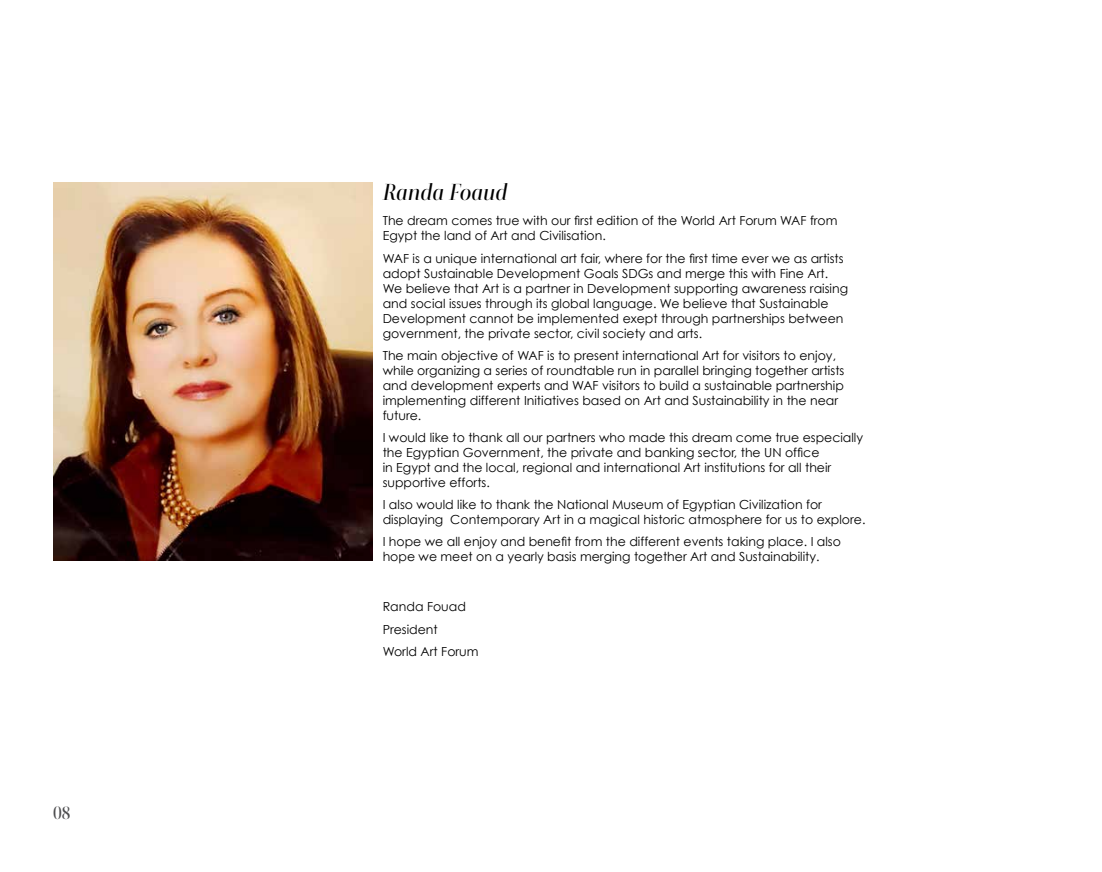
<style>
.page{position:relative;width:1102px;height:872px;background:#fff}
.page>*{position:absolute;margin:0;border:0;box-sizing:border-box;transform-origin:0 0}
.t1{font:italic 500 22.5px "Rion";color:#000}
.t2{font:500 17.5px "Rion";color:#4d4d4f}
.t3{font:12.5px/15px "Century Gothic";color:#000}
</style>
<div class="page">
<img style="left:53px;top:182px;width:319px;height:378px">
<h2 class="t2" style="left:53px;top:802px;width:19px">08</h2>
<h1 class="t1" style="left:383px;top:178px;width:126px">Randa Foaud</h1>
<p class="t3" style="left:383px;top:213px;width:456px">The dream comes true with our first edition of the World Art Forum WAF from<br>Egypt the land of Art and Civilisation.</p>
<p class="t3" style="left:383px;top:250px;width:467px">WAF is a unique international art fair, where for the first time ever we as artists adopt Sustainable Development Goals SDGs and merge this with Fine Art.<br>We believe that Art is a partner in Development supporting awareness raising and social issues through its global language. We believe that Sustainable Development cannot be implemented exept through partnerships between government, the private sector, civil society and arts.</p>
<p class="t3" style="left:383px;top:347px;width:463px">The main objective of WAF is to present international Art for visitors to enjoy, while organizing a series of roundtable run in parallel bringing together artists and development experts and WAF visitors to build a sustainable partnership implementing different Initiatives based on Art and Sustainability in the near future.</p>
<p class="t3" style="left:383px;top:429px;width:482px">I would like to thank all our partners who made this dream come true especially the Egyptian Government, the private and banking sector, the UN office<br>in Egypt and the local, regional and international Art institutions for all their supportive efforts.</p>
<p class="t3" style="left:383px;top:496px;width:484px">I also would like to thank the National Museum of Egyptian Civilization for displaying Contemporary Art in a magical historic atmosphere for us to explore.</p>
<p class="t3" style="left:383px;top:534px;width:460px">I hope we all enjoy and benefit from the different events taking place. I also hope we meet on a yearly basis merging together Art and Sustainability.</p>
<p class="t3" style="left:383px;top:595px;width:97px;line-height:22.1px">Randa Fouad<br>President<br>World Art Forum</p>
</div>
